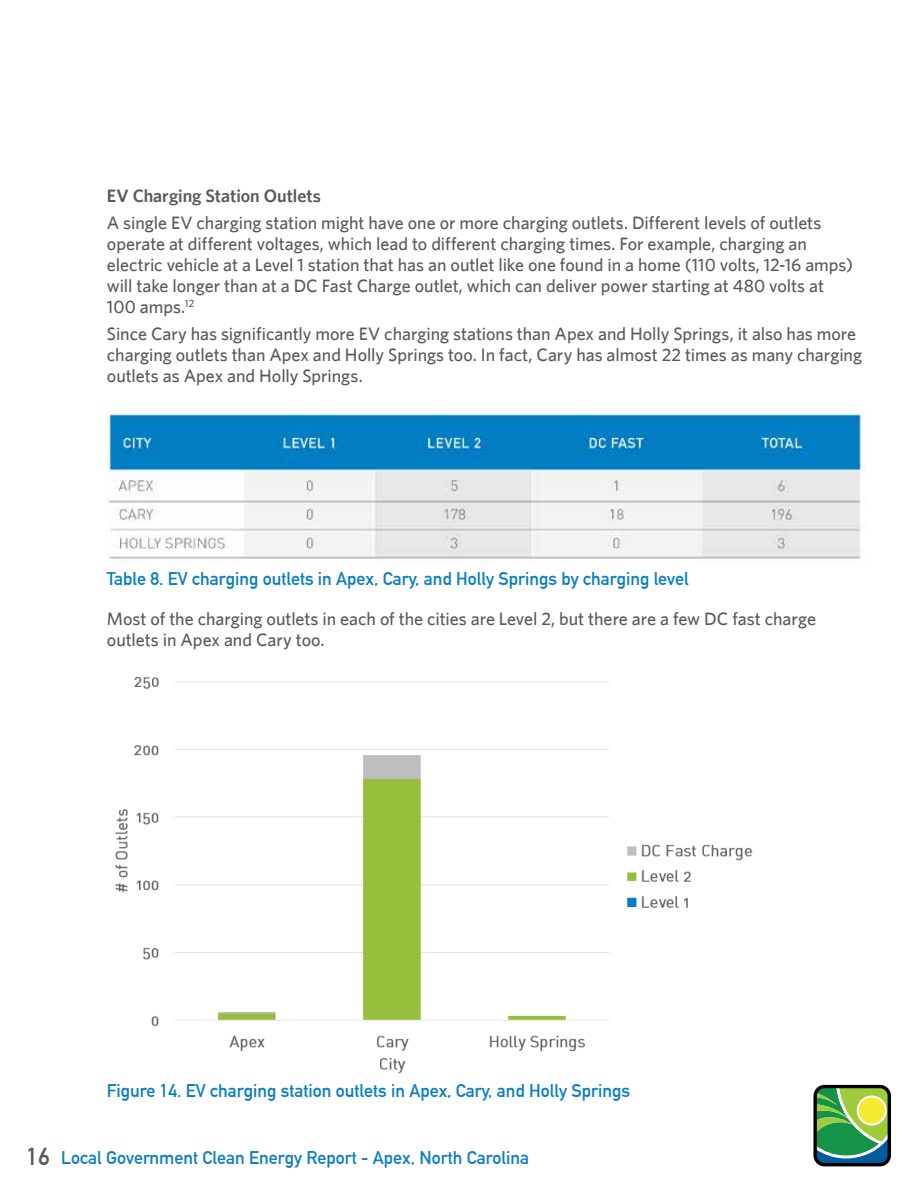
<style>
.page{position:relative;width:918px;height:1188px;background:#fff}
.page>*{position:absolute;margin:0;border:0;box-sizing:border-box;transform-origin:0 0}
.t1{font:500 18px/21px "Whitney";letter-spacing:-.005em;color:#58595b}
.t2{font:700 18px "DIN Alternate";color:#077ec3}
.t3{font:700 18px "DIN Alternate";color:#0e7dc2}
.t4{font:600 18px "Whitney";color:#58595b}
.s1{font-size:24px;color:#58595b}
</style>
<div class="page">
<svg style="left:813px;top:1085px;width:78px;height:81px;background:#5f9956"></svg>
<img style="left:107px;top:411px;width:758px;height:149px">
<img style="left:115px;top:676px;width:638px;height:398px">
<p class="t4" style="left:107px;top:185px;width:215px">EV Charging Station Outlets</p>
<p class="t1" style="left:107px;top:212px;width:748px">A single EV charging station might have one or more charging outlets. Different levels of outlets operate at different voltages, which lead to different charging times. For example, charging an electric vehicle at a Level 1 station that has an outlet like one found in a home (110 volts, 12-16 amps) will take longer than at a DC Fast Charge outlet, which can deliver power starting at 480 volts at 100 amps.<sup>12</sup></p>
<p class="t1" style="left:107px;top:323px;width:757px">Since Cary has significantly more EV charging stations than Apex and Holly Springs, it also has more charging outlets than Apex and Holly Springs too. In fact, Cary has almost 22 times as many charging outlets as Apex and Holly Springs.</p>
<p class="t2" style="left:107px;top:565px;width:583px">Table 8. EV charging outlets in Apex, Cary, and Holly Springs by charging level</p>
<p class="t1" style="left:107px;top:608px;width:711px">Most of the charging outlets in each of the cities are Level 2, but there are a few DC fast charge outlets in Apex and Cary too.</p>
<p class="t2" style="left:107px;top:1077px;width:525px">Figure 14. EV charging station outlets in Apex, Cary, and Holly Springs</p>
<p class="t3" style="left:27px;top:1144px;width:504px"><span class="s1">16</span> Local Government Clean Energy Report - Apex, North Carolina</p>
</div>
